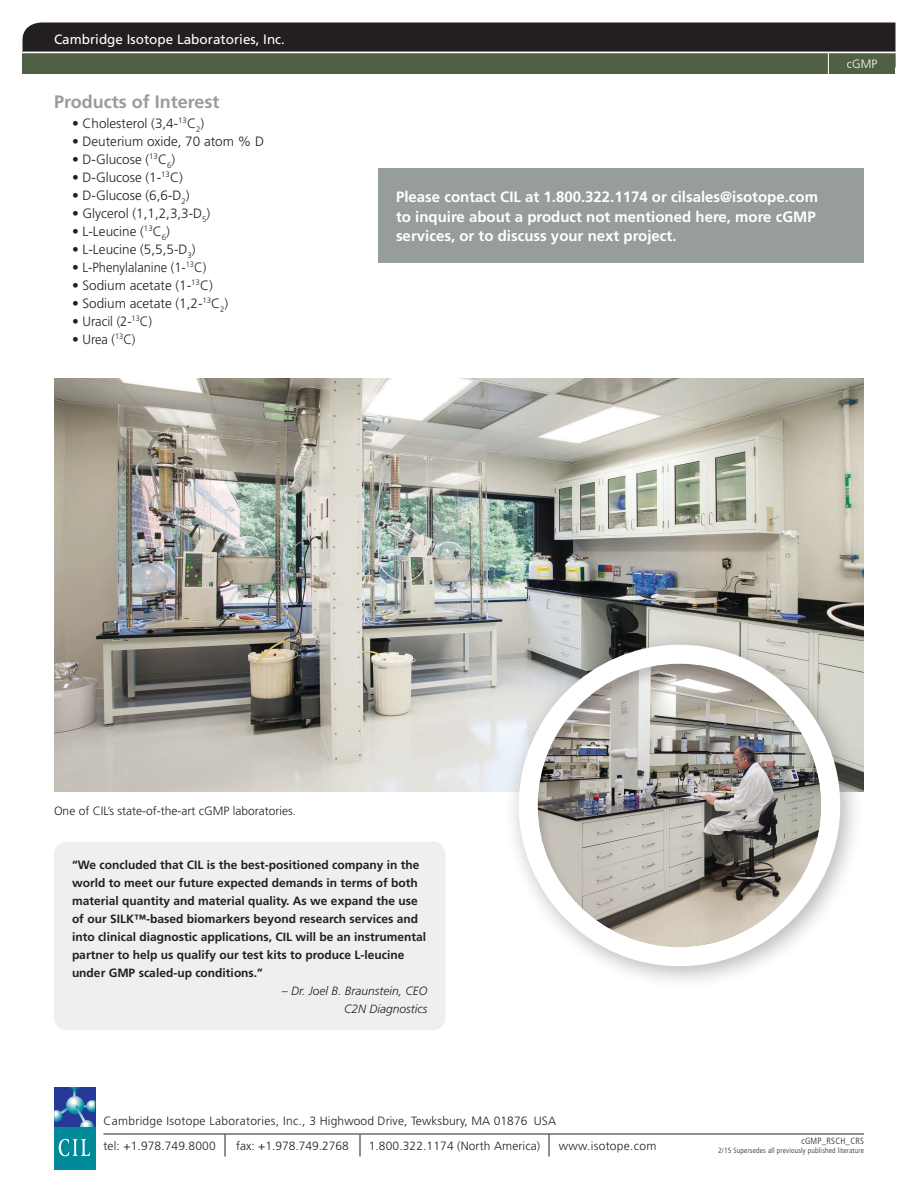
<style>
.page{position:relative;width:918px;height:1188px;background:#fff}
.page>*{position:absolute;margin:0;border:0;box-sizing:border-box;transform-origin:0 0}
.t1{font:700 18px "Frutiger LT Std";color:#969d9b}
.t2{font:700 15px/19.5px "Frutiger LT Std";color:#fff}
.t3{font:300 13.5px "Frutiger LT Std";color:#231f20}
.t4{font:13.5px "Frutiger LT Std";color:#fff}
.t5{font:700 12px/18px "Frutiger LT Std";color:#231f20}
.t6{font:300 12px "Frutiger LT Std";letter-spacing:.01em;color:#231f20}
.t7{font:italic 300 12px "Frutiger LT Std";color:#231f20}
.t8{font:300 12px "Frutiger LT Std";color:#fff}
.t9{font:300 condensed 9px "Frutiger LT Std";letter-spacing:.025em;color:#231f20}
.t10{font:300 condensed 7.5px "Frutiger LT Std";letter-spacing:.025em;color:#231f20}
</style>
<div class="page">
<svg style="left:22px;top:22px;width:874px;height:52px;background:#3e4337"></svg>
<svg style="left:225px;top:1135px;width:1px;height:21px"></svg>
<svg style="left:360px;top:1135px;width:1px;height:21px"></svg>
<svg style="left:549px;top:1135px;width:1px;height:21px"></svg>
<hr style="left:104px;top:1134px;width:121px;height:1px;background:#231f20">
<hr style="left:225px;top:1134px;width:135px;height:1px;background:#231f20">
<hr style="left:360px;top:1134px;width:189px;height:1px;background:#231f20">
<hr style="left:549px;top:1134px;width:117px;height:1px;background:#231f20">
<hr style="left:666px;top:1134px;width:198px;height:1px;background:#231f20">
<div style="left:54px;top:1087px;width:41px;height:41px;background:#263996"></div>
<svg style="left:80px;top:1120px;width:14px;height:14px"></svg>
<div style="left:54px;top:1128px;width:41px;height:42px;background:#008a9a"></div>
<svg style="left:59px;top:1139px;width:31px;height:17px"></svg>
<svg style="left:54px;top:1087px;width:41px;height:39px"></svg>
<div style="left:378px;top:169px;width:486px;height:94px;background:#969d9b"></div>
<img style="left:54px;top:378px;width:810px;height:414px">
<div style="left:504px;top:630px;width:360px;height:360px;background:#231f20;opacity:.3"></div>
<div style="left:519px;top:645px;width:321px;height:321px;border:12px solid #fff;border-radius:50%"></div>
<div style="left:536px;top:663px;width:286px;height:286px;background:#231f20;opacity:.2"></div>
<div style="left:54px;top:842px;width:392px;height:188px;background:#eef0ef;border-radius:14px"></div>
<p class="t4" style="left:54px;top:31px;width:233px">Cambridge Isotope Laboratories, Inc.</p>
<p class="t1" style="left:54px;top:91px;width:167px">Products of Interest</p>
<p class="t3" style="left:72px;top:115px;width:134px">• Cholesterol (3,4-<sup>13</sup>C<sub>2</sub>)</p>
<p class="t3" style="left:72px;top:133px;width:194px">• Deuterium oxide, 70 atom % D</p>
<p class="t3" style="left:72px;top:151px;width:105px">• D-Glucose (<sup>13</sup>C<sub>6</sub>)</p>
<p class="t3" style="left:72px;top:169px;width:112px">• D-Glucose (1-<sup>13</sup>C)</p>
<p class="t3" style="left:72px;top:187px;width:119px">• D-Glucose (6,6-D<sub>2</sub>)</p>
<p class="t3" style="left:72px;top:205px;width:140px">• Glycerol (1,1,2,3,3-D<sub>5</sub>)</p>
<p class="t3" style="left:72px;top:223px;width:99px">• L-Leucine (<sup>13</sup>C<sub>6</sub>)</p>
<p class="t3" style="left:72px;top:241px;width:125px">• L-Leucine (5,5,5-D<sub>3</sub>)</p>
<p class="t3" style="left:72px;top:259px;width:136px">• L-Phenylalanine (1-<sup>13</sup>C)</p>
<p class="t3" style="left:72px;top:277px;width:142px">• Sodium acetate (1-<sup>13</sup>C)</p>
<p class="t3" style="left:72px;top:295px;width:158px">• Sodium acetate (1,2-<sup>13</sup>C<sub>2</sub>)</p>
<p class="t3" style="left:72px;top:313px;width:82px">• Uracil (2-<sup>13</sup>C)</p>
<p class="t3" style="left:72px;top:331px;width:65px">• Urea (<sup>13</sup>C)</p>
<p class="t8" style="left:847px;top:57px;width:32px">cGMP</p>
<p class="t2" style="left:396px;top:187px;width:424px">Please contact CIL at 1.800.322.1174 or cilsales@isotope.com to inquire about a product not mentioned here, more cGMP services, or to discuss your next project.</p>
<p class="t6" style="left:54px;top:804px;width:244px">One of CIL’s state-of-the-art cGMP laboratories.</p>
<p class="t5" style="left:72px;top:855px;width:356px">“We concluded that CIL is the best-positioned company in the world to meet our future expected demands in terms of both material quantity and material quality. As we expand the use of our SILK™-based biomarkers beyond research services and into clinical diagnostic applications, CIL will be an instrumental partner to help us qualify our test kits to produce L-leucine under GMP scaled-up conditions.”</p>
<p class="t7" style="left:282px;top:983px;width:147px">– Dr. Joel B. Braunstein, CEO</p>
<p class="t7" style="left:344px;top:1001px;width:85px">C2N Diagnostics</p>
<p class="t6" style="left:104px;top:1114px;width:454px">Cambridge Isotope Laboratories, Inc., 3 Highwood Drive, Tewksbury, MA 01876 USA</p>
<p class="t6" style="left:104px;top:1139px;width:114px">tel: +1.978.749.8000</p>
<p class="t6" style="left:236px;top:1139px;width:114px">fax: +1.978.749.2768</p>
<p class="t6" style="left:369px;top:1139px;width:173px">1.800.322.1174 (North America)</p>
<p class="t6" style="left:559px;top:1139px;width:99px">www.isotope.com</p>
<p class="t9" style="left:801px;top:1136px;width:64px">cGMP_RSCH_CRS</p>
<p class="t10" style="left:718px;top:1146px;width:147px">2/15 Supersedes all previously published literature</p>
</div>
